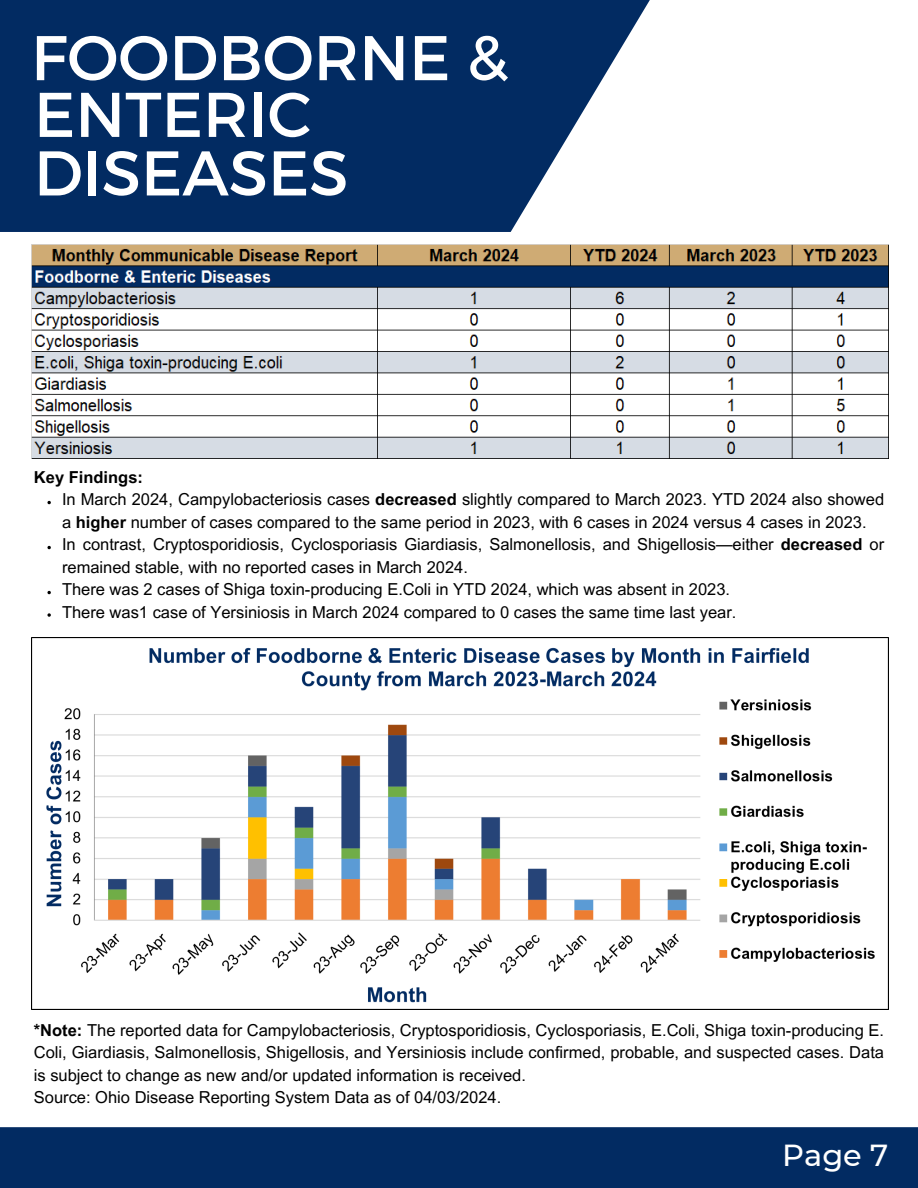
<style>
.page{position:relative;width:918px;height:1188px;background:#fff}
.page>*{position:absolute;margin:0;border:0;box-sizing:border-box;transform-origin:0 0}
.t1{font:63px "Montserrat";color:#fff}
.t2{font:500 30.3px "Montserrat";color:#fff}
.t3{font:16.5px/22.5px "Arial MT Pro";color:#000}
.t4{font:700 16.5px "Arial MT Pro";color:#000}
.s1{font-weight:700}
</style>
<div class="page">
<svg style="left:0;top:0;width:650px;height:232px;background:#1d4172"></svg>
<div style="left:0;top:1127px;width:918px;height:61px;background:#022b62"></div>
<img style="left:31px;top:244px;width:857px;height:215px">
<img style="left:31px;top:638px;width:857px;height:372px">
<svg style="left:47px;top:501px;width:4px;height:3px"></svg>
<svg style="left:47px;top:546px;width:4px;height:3px"></svg>
<svg style="left:47px;top:591px;width:4px;height:3px"></svg>
<svg style="left:47px;top:613px;width:4px;height:4px"></svg>
<h1 class="t1" style="left:31px;top:17px;width:479px">FOODBORNE &amp;</h1>
<p class="t1" style="left:34px;top:74px;width:279px">ENTERIC</p>
<h3 class="t1" style="left:34px;top:132px;width:316px">DISEASES</h3>
<p class="t4" style="left:34px;top:471px;width:111px">Key Findings:</p>
<p class="t3" style="left:62px;top:490px;width:824px">In March 2024, Campylobacteriosis cases <span class="s1">decreased</span> slightly compared to March 2023. YTD 2024 also showed a <span class="s1">higher</span> number of cases compared to the same period in 2023, with 6 cases in 2024 versus 4 cases in 2023.</p>
<p class="t3" style="left:62px;top:535px;width:824px">In contrast, Cryptosporidiosis, Cyclosporiasis Giardiasis, Salmonellosis, and Shigellosis—either <span class="s1">decreased</span> or remained stable, with no reported cases in March 2024.</p>
<p class="t3" style="left:62px;top:580px;width:670px">There was 2 cases of Shiga toxin-producing E.Coli in YTD 2024, which was absent in 2023.</p>
<p class="t3" style="left:62px;top:603px;width:676px">There was1 case of Yersiniosis in March 2024 compared to 0 cases the same time last year.</p>
<p class="t3" style="left:34px;top:1021px;width:852px;text-align:justify"><span class="s1">*Note:</span> The reported data for Campylobacteriosis, Cryptosporidiosis, Cyclosporiasis, E.Coli, Shiga toxin-producing E.<br>Coli, Giardiasis, Salmonellosis, Shigellosis, and Yersiniosis include confirmed, probable, and suspected cases. Data is subject to change as new and/or updated information is received.</p>
<p class="t3" style="left:34px;top:1088px;width:469px">Source: Ohio Disease Reporting System Data as of 04/03/2024.</p>
<h2 class="t2" style="left:782px;top:1137px;width:107px">Page 7</h2>
</div>
